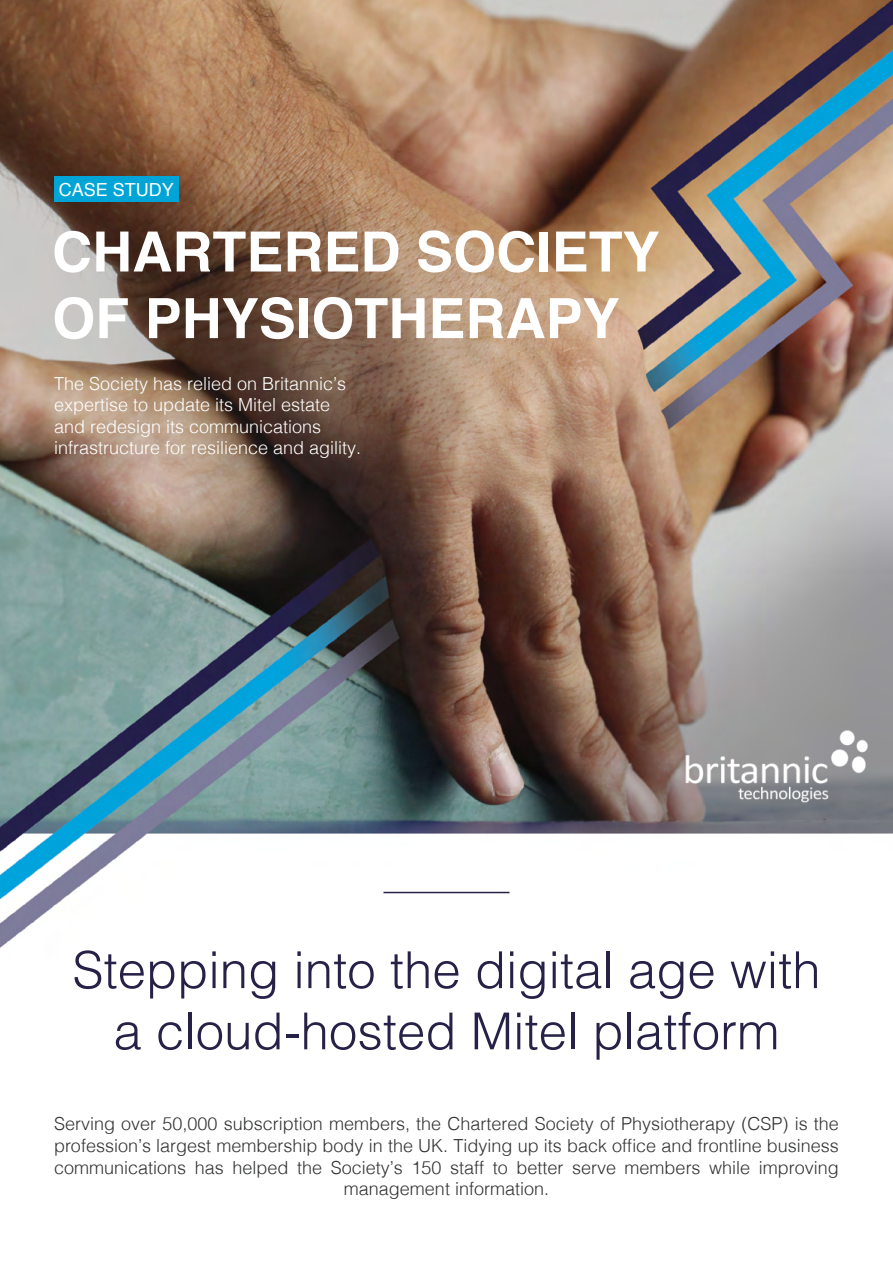
<style>
.page{position:relative;width:893px;height:1263px;background:#fff}
.page>*{position:absolute;margin:0;border:0;box-sizing:border-box;transform-origin:0 0}
.t1{font:700 55.5px/66.6px "Helvetica";color:#fff}
.t2{font:300 51px/61.2px "Helvetica";color:#262147;text-align:center}
.t3{font:300 18px/21.6px "Helvetica";color:#313232;text-align:center}
.t4{font:300 18px/21.6px "Helvetica";color:#fff}
.t5{font:18px "Helvetica";color:#fff}
</style>
<div class="page">
<img style="left:0;top:0;width:893px;height:948px">
<div style="left:54px;top:176px;width:124px;height:26px;background:#00a4d6"></div>
<img style="left:679px;top:727px;width:192px;height:78px">
<hr style="left:383px;top:892px;width:126px;height:1px;background:#262147">
<p class="t5" style="left:59px;top:175px;width:117px">CASE STUDY</p>
<h1 class="t1" style="left:52px;top:219px;width:609px">CHARTERED SOCIETY<br>OF PHYSIOTHERAPY</h1>
<p class="t4" style="left:54px;top:371px;width:309px">The Society has relied on Britannic’s expertise to update its Mitel estate and redesign its communications infrastructure for resilience and agility.</p>
<h2 class="t2" style="left:72px;top:936px;width:750px">Stepping into the digital age with a cloud-hosted Mitel platform</h2>
<p class="t3" style="left:54px;top:1112px;width:786px">Serving over 50,000 subscription members, the Chartered Society of Physiotherapy (CSP) is the profession’s largest membership body in the UK. Tidying up its back office and frontline business communications has helped the Society’s 150 staff to better serve members while improving management information.</p>
</div>
